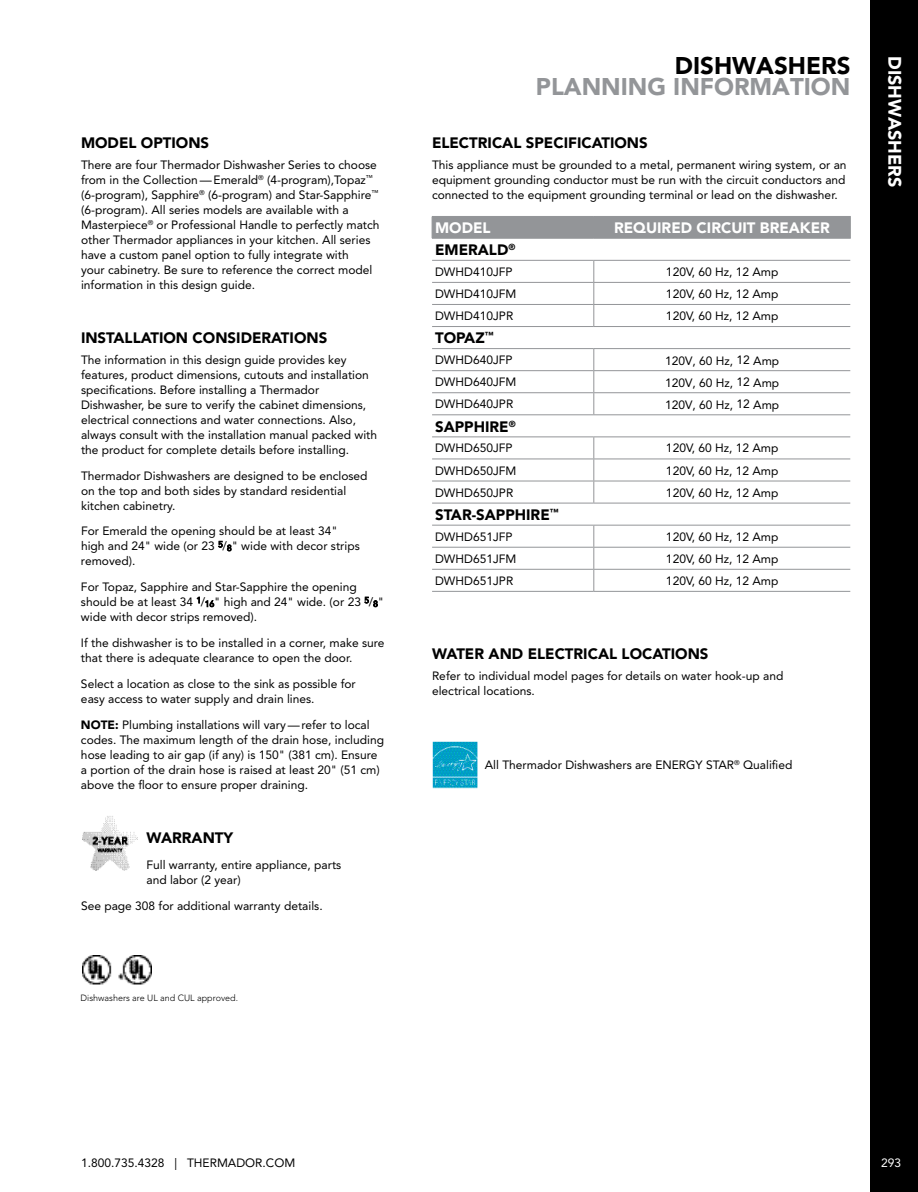
<style>
.page{position:relative;width:918px;height:1192px;background:#fff}
.page>*{position:absolute;margin:0;border:0;box-sizing:border-box;transform-origin:0 0}
.t1{font:900 24px/21px "Avenir LT Std";color:#939598;text-align:right}
.t2{font:900 18px "Avenir LT Std";color:#fff}
.t3{font:900 15px "Avenir LT Std";color:#000}
.t4{font:900 15px "Avenir LT Std";color:#fff}
.t5{font:12px/15px "Avenir LT Std";color:#000}
.t6{font:900 12px "Avenir LT Std";color:#000}
.t7{font:12px "Avenir LT Std";color:#fff}
.t8{font:300 9px "Avenir LT Std";color:#000}
.t9{font:900 8.7px "Avenir LT Std";color:#000}
.s1{font-size:8.55px}
.s2{font-weight:900}
.s3{color:#000}
</style>
<div class="page">
<div style="left:870px;top:0;width:48px;height:1192px;background:#000"></div>
<img style="left:82px;top:956px;width:70px;height:29px">
<img style="left:432px;top:741px;width:46px;height:47px">
<svg style="left:218px;top:541px;width:13px;height:10px"></svg>
<svg style="left:197px;top:597px;width:17px;height:10px"></svg>
<svg style="left:365px;top:597px;width:13px;height:10px"></svg>
<svg style="left:432px;top:259px;width:418px;height:332px"></svg>
<div style="left:432px;top:216px;width:419px;height:22px;background:#939598"></div>
<hr style="left:432px;top:238px;width:162px;height:1px;background:#939598">
<hr style="left:594px;top:238px;width:257px;height:1px;background:#939598">
<hr style="left:432px;top:282px;width:162px;height:1px;background:#939598">
<hr style="left:594px;top:282px;width:256px;height:1px;background:#939598">
<hr style="left:432px;top:304px;width:162px;height:1px;background:#939598">
<hr style="left:594px;top:304px;width:256px;height:1px;background:#939598">
<svg style="left:593px;top:261px;width:1px;height:65px"></svg>
<hr style="left:432px;top:326px;width:162px;height:1px;background:#939598">
<hr style="left:594px;top:326px;width:256px;height:1px;background:#939598">
<hr style="left:432px;top:348px;width:162px;height:1px;background:#939598">
<hr style="left:594px;top:348px;width:256px;height:1px;background:#939598">
<hr style="left:432px;top:370px;width:162px;height:1px;background:#939598">
<hr style="left:594px;top:370px;width:256px;height:1px;background:#939598">
<hr style="left:432px;top:392px;width:162px;height:1px;background:#939598">
<hr style="left:594px;top:392px;width:256px;height:1px;background:#939598">
<svg style="left:593px;top:349px;width:1px;height:65px"></svg>
<hr style="left:432px;top:414px;width:162px;height:1px;background:#939598">
<hr style="left:594px;top:414px;width:256px;height:1px;background:#939598">
<hr style="left:432px;top:437px;width:162px;height:1px;background:#939598">
<hr style="left:594px;top:437px;width:256px;height:1px;background:#939598">
<hr style="left:432px;top:459px;width:162px;height:1px;background:#939598">
<hr style="left:594px;top:459px;width:256px;height:1px;background:#939598">
<hr style="left:432px;top:481px;width:162px;height:1px;background:#939598">
<hr style="left:594px;top:481px;width:256px;height:1px;background:#939598">
<svg style="left:593px;top:437px;width:1px;height:66px"></svg>
<hr style="left:432px;top:503px;width:162px;height:1px;background:#939598">
<hr style="left:594px;top:503px;width:256px;height:1px;background:#939598">
<hr style="left:432px;top:525px;width:162px;height:1px;background:#939598">
<hr style="left:594px;top:525px;width:256px;height:1px;background:#939598">
<hr style="left:432px;top:547px;width:162px;height:1px;background:#939598">
<hr style="left:594px;top:547px;width:256px;height:1px;background:#939598">
<hr style="left:432px;top:569px;width:162px;height:1px;background:#939598">
<hr style="left:594px;top:569px;width:256px;height:1px;background:#939598">
<svg style="left:593px;top:526px;width:1px;height:65px"></svg>
<hr style="left:432px;top:591px;width:162px;height:1px;background:#939598">
<hr style="left:594px;top:591px;width:256px;height:1px;background:#939598">
<hr style="left:432px;top:260px;width:162px;height:1px;background:#939598">
<hr style="left:594px;top:260px;width:256px;height:1px;background:#939598">
<img style="left:83px;top:816px;width:55px;height:54px">
<p class="t3" style="left:81px;top:134px;width:130px">MODEL OPTIONS</p>
<p class="t5" style="left:81px;top:157px;width:300px">There are four Thermador Dishwasher Series to choose from in the Collection — Emerald<sup>®</sup> (4-program),Topaz<sup>™ </sup>(6-program), Sapphire<sup>®</sup> (6-program) and Star-Sapphire<sup>™ </sup>(6-program). All series models are available with a Masterpiece<sup>®</sup> or Professional Handle to perfectly match other Thermador appliances in your kitchen. All series have a custom panel option to fully integrate with<br>your cabinetry. Be sure to reference the correct model information in this design guide.</p>
<p class="t3" style="left:81px;top:329px;width:248px">INSTALLATION CONSIDERATIONS</p>
<p class="t5" style="left:81px;top:352px;width:298px">The information in this design guide provides key features, product dimensions, cutouts and installation specifications. Before installing a Thermador Dishwasher, be sure to verify the cabinet dimensions, electrical connections and water connections. Also, always consult with the installation manual packed with the product for complete details before installing.</p>
<p class="t5" style="left:81px;top:468px;width:288px">Thermador Dishwashers are designed to be enclosed on the top and both sides by standard residential kitchen cabinetry.</p>
<p class="t5" style="left:81px;top:524px;width:280px">For Emerald the opening should be at least 34" high and 24" wide (or 23 <sup>5</sup>/<span class="s1">8</span>" wide with decor strips removed).</p>
<p class="t5" style="left:81px;top:580px;width:305px">For Topaz, Sapphire and Star-Sapphire the opening should be at least 34 <sup>1</sup>/<span class="s1">16</span>" high and 24" wide. (or 23 <sup>5</sup>/<span class="s1">8</span>" wide with decor strips removed).</p>
<p class="t5" style="left:81px;top:635px;width:305px">If the dishwasher is to be installed in a corner, make sure that there is adequate clearance to open the door.</p>
<p class="t5" style="left:81px;top:676px;width:276px">Select a location as close to the sink as possible for easy access to water supply and drain lines.</p>
<p class="t6" style="left:81px;top:717px;width:19px">NOTE</p>
<p class="t5" style="left:81px;top:717px;width:305px;text-indent:34px"><span class="s2">:</span> Plumbing installations will vary — refer to local codes. The maximum length of the drain hose, including hose leading to air gap (if any) is 150" (381 cm). Ensure a portion of the drain hose is raised at least 20" (51 cm) above the floor to ensure proper draining.</p>
<p class="t3" style="left:146px;top:829px;width:88px">WARRANTY</p>
<p class="t5" style="left:146px;top:857px;width:196px">Full warranty, entire appliance, parts and labor (2 year)</p>
<p class="t5" style="left:81px;top:898px;width:243px">See page 308 for additional warranty details.</p>
<p class="t8" style="left:81px;top:993px;width:159px">Dishwashers are UL and CUL approved.</p>
<p class="t1" style="left:536px;top:55px;width:316px"><span class="s3">DISHWASHERS<br></span>PLANNING INFORMATION</p>
<p class="t3" style="left:432px;top:134px;width:217px">ELECTRICAL SPECIFICATIONS</p>
<p class="t5" style="left:432px;top:157px;width:416px;text-align:justify">This appliance must be grounded to a metal, permanent wiring system, or an equipment grounding conductor must be run with the circuit conductors and connected to the equipment grounding terminal or lead on the dishwasher.</p>
<p class="t4" style="left:435px;top:219px;width:57px">MODEL</p>
<p class="t4" style="left:614px;top:219px;width:167px">REQUIRED CIRCUIT BREAKER</p>
<p class="t3" style="left:435px;top:241px;width:21px">EMERALD</p>
<p class="t9" style="left:508px;top:242px;width:8px">®</p>
<p class="t5" style="left:435px;top:264px;width:79px">DWHD410JFP</p>
<p class="t5" style="left:666px;top:264px;width:114px">120V, 60 Hz, 12 Amp</p>
<p class="t5" style="left:435px;top:286px;width:83px">DWHD410JFM</p>
<p class="t5" style="left:666px;top:286px;width:114px">120V, 60 Hz, 12 Amp</p>
<p class="t5" style="left:435px;top:308px;width:80px">DWHD410JPR</p>
<p class="t5" style="left:666px;top:308px;width:114px">120V, 60 Hz, 12 Amp</p>
<p class="t3" style="left:435px;top:329px;width:60px">TOPAZ<sup>™</sup></p>
<p class="t5" style="left:435px;top:353px;width:79px">DWHD640JFP</p>
<p class="t5" style="left:665px;top:354px;width:116px">120V, 60 Hz, 12 Amp</p>
<p class="t5" style="left:435px;top:375px;width:83px">DWHD640JFM</p>
<p class="t5" style="left:665px;top:376px;width:116px">120V, 60 Hz, 12 Amp</p>
<p class="t5" style="left:435px;top:397px;width:80px">DWHD640JPR</p>
<p class="t5" style="left:665px;top:398px;width:116px">120V, 60 Hz, 12 Amp</p>
<p class="t3" style="left:435px;top:417px;width:19px">SAPPHIRE</p>
<p class="t9" style="left:509px;top:418px;width:8px">®</p>
<p class="t5" style="left:435px;top:441px;width:79px">DWHD650JFP</p>
<p class="t5" style="left:666px;top:441px;width:114px">120V, 60 Hz, 12 Amp</p>
<p class="t5" style="left:435px;top:463px;width:83px">DWHD650JFM</p>
<p class="t5" style="left:666px;top:463px;width:114px">120V, 60 Hz, 12 Amp</p>
<p class="t5" style="left:435px;top:485px;width:80px">DWHD650JPR</p>
<p class="t5" style="left:666px;top:485px;width:114px">120V, 60 Hz, 12 Amp</p>
<p class="t3" style="left:435px;top:505px;width:19px">STAR</p>
<p class="t3" style="left:472px;top:505px;width:24px">-SAPPHIRE</p>
<p class="t9" style="left:550px;top:507px;width:10px">™</p>
<p class="t5" style="left:435px;top:529px;width:79px">DWHD651JFP</p>
<p class="t5" style="left:666px;top:529px;width:114px">120V, 60 Hz, 12 Amp</p>
<p class="t5" style="left:435px;top:551px;width:83px">DWHD651JFM</p>
<p class="t5" style="left:666px;top:551px;width:114px">120V, 60 Hz, 12 Amp</p>
<p class="t5" style="left:435px;top:573px;width:80px">DWHD651JPR</p>
<p class="t5" style="left:666px;top:573px;width:114px">120V, 60 Hz, 12 Amp</p>
<p class="t3" style="left:432px;top:645px;width:278px">WATER AND ELECTRICAL LOCATIONS</p>
<p class="t5" style="left:432px;top:668px;width:353px">Refer to individual model pages for details on water hook-up and electrical locations.</p>
<p class="t5" style="left:485px;top:757px;width:309px">All Thermador Dishwashers are ENERGY STAR<sup>®</sup> Qualified</p>
<h2 class="t2" style="left:906px;top:56px;width:133px;rotate:90deg">DISHWASHERS</h2>
<p class="t5" style="left:81px;top:1155px;width:216px">1.800.735.4328 | THERMADOR.COM</p>
<p class="t7" style="left:881px;top:1156px;width:22px">293</p>
</div>
